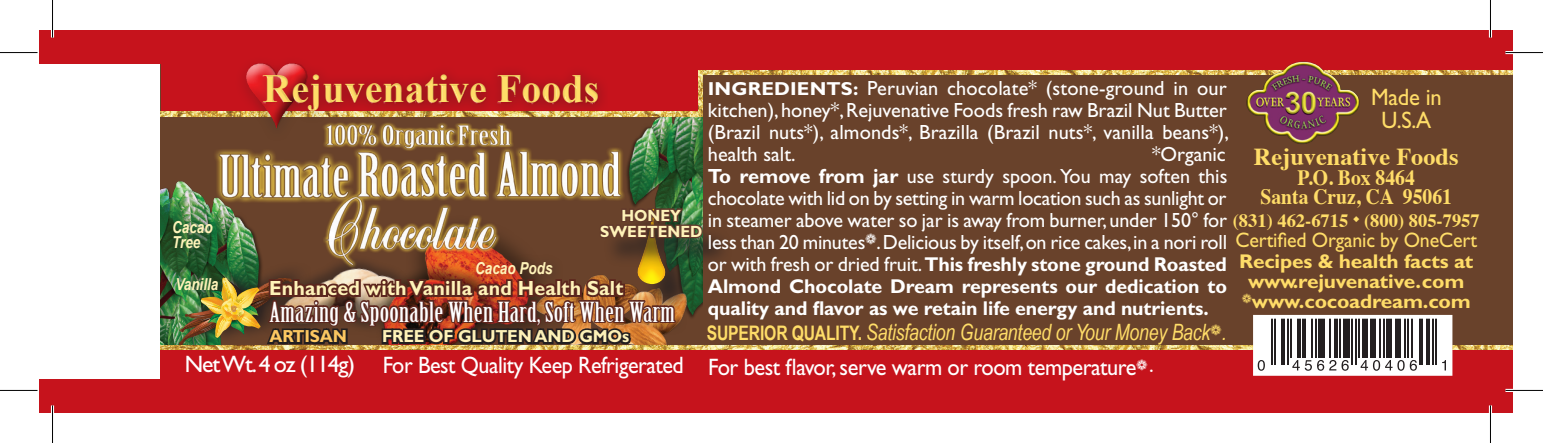
<style>
.page{position:relative;width:1543px;height:443px;background:#fff}
.page>*{position:absolute;margin:0;border:0;box-sizing:border-box;transform-origin:0 0}
.t1{font:700 40px "Times New Roman";color:#ffdd68}
.t2{font:27px "Birch Std";letter-spacing:.01em;color:#fff;scale:1.2 1}
.t3{font:700 24.25px "Times";color:#ffdd68}
.t4{font:23.75px "Gill Sans";letter-spacing:-.02em;color:#fff;scale:.94 1}
.t5{font:23.75px "Gill Sans";letter-spacing:-.02em;color:#fff;scale:.93 1}
.t6{font:23.75px "Gill Sans";letter-spacing:-.05em;color:#fff}
.t7{font:23.75px/22.5px "Gill Sans";letter-spacing:-.01em;color:#ffdd68;text-align:center;scale:.95 1}
.t8{font:italic 22.5px "Arial Narrow";letter-spacing:-.01em;color:#ffdd68;scale:.96 1}
.t9{font:700 21.75px/20px "Times";color:#ffdd68;text-align:center;scale:.9 1}
.t10{font:21px "Gill Sans";letter-spacing:-.01em;color:#ffdd68;scale:.95 1}
.t11{font:20.5px/22px "Gill Sans";letter-spacing:-.01em;color:#fff;text-align:justify}
.t12{font:700 20.5px "Gill Sans";letter-spacing:.01em;color:#fff3b9;scale:.96 1}
.t13{font:700 20px/22px "Gill Sans";letter-spacing:-.005em;color:#fff;text-align:justify}
.t14{font:700 20px/19.8px "Gill Sans";letter-spacing:-.01em;color:#ffdd68;text-align:center;scale:1.05 1}
.t15{font:700 18.75px "Gill Sans";color:#fff;scale:1.05 1}
.t16{font:700 17.5px "Gill Sans";letter-spacing:-.01em;color:#fff3b9;scale:.96 1}
.t17{font:700 17.5px "Gill Sans";color:#fec962;scale:.96 1}
.t18{font:italic 700 16.5px "Arial";color:#fff3b9;scale:.82 1}
.t19{font:700 16.25px "Gill Sans";color:#fff3b9;scale:.94 1}
.s1{font-weight:700;font-size:18.75px}
.s2{font-weight:700}
.s3{font-weight:400;font-size:20.5px}
.s4{font-family:"Times";font-weight:700;font-size:18.75px;color:#ffdd68}
.s5{font-weight:700;font-style:normal;font-size:20px}
.s6{font-family:"Times";font-size:22.5px}
</style>
<div class="page">
<div style="left:161px;top:60px;width:1351px;height:319px;background:#69422b"></div>
<div style="left:39px;top:379px;width:135px;height:33px;background:#c6131c"></div>
<div style="left:39px;top:30px;width:135px;height:34px;background:#c6131c"></div>
<div style="left:631px;top:30px;width:881px;height:42px;background:#c6131c"></div>
<img style="left:161px;top:181px;width:65px;height:164px">
<img style="left:627px;top:117px;width:75px;height:89px">
<div style="left:602px;top:211px;width:130px;height:56px;background:#231f20;opacity:.75"></div>
<div style="left:160px;top:208px;width:64px;height:51px;background:#231f20;opacity:.15"></div>
<div style="left:163px;top:265px;width:66px;height:37px;background:#231f20;opacity:.15"></div>
<div style="left:161px;top:30px;width:541px;height:85px;background:#c6131c"></div>
<div style="left:161px;top:349px;width:1351px;height:63px;background:#c6131c"></div>
<img style="left:460px;top:123px;width:53px;height:24px">
<img style="left:323px;top:123px;width:137px;height:21px">
<img style="left:177px;top:206px;width:527px;height:144px">
<img style="left:702px;top:70px;width:810px;height:5px">
<img style="left:161px;top:111px;width:541px;height:6px">
<img style="left:698px;top:71px;width:4px;height:45px">
<img style="left:161px;top:345px;width:1351px;height:4px">
<div style="left:231px;top:52px;width:86px;height:90px;background:#231f20;opacity:.18"></div>
<div style="left:242px;top:66px;width:69px;height:66px;background:#231f20;opacity:.92"></div>
<div style="left:251px;top:63px;width:56px;height:66px;background:#68412a"></div>
<div style="left:248px;top:61px;width:360px;height:62px;background:#231f20;opacity:.25"></div>
<div style="left:265px;top:75px;width:333px;height:36px;background:#231f20;opacity:.81"></div>
<svg style="left:1258px;top:320px;width:189px;height:50px;background:#d2d1d1"></svg>
<svg style="left:1258px;top:360px;width:6px;height:10px"></svg>
<hr style="left:1270px;top:316px;width:2px;height:48px;background:#231f20">
<hr style="left:1274px;top:316px;width:2px;height:48px;background:#231f20">
<hr style="left:1281px;top:316px;width:3px;height:48px;background:#231f20">
<hr style="left:1286px;top:316px;width:2px;height:48px;background:#231f20">
<hr style="left:1290px;top:316px;width:1px;height:41px;background:#231f20">
<hr style="left:1297px;top:316px;width:3px;height:41px;background:#231f20">
<hr style="left:1302px;top:316px;width:3px;height:41px;background:#231f20">
<hr style="left:1311px;top:316px;width:1px;height:41px;background:#231f20">
<hr style="left:1314px;top:316px;width:2px;height:41px;background:#231f20">
<div style="left:1318px;top:316px;width:7px;height:41px;background:#231f20"></div>
<hr style="left:1328px;top:316px;width:2px;height:41px;background:#231f20">
<svg style="left:1333px;top:320px;width:4px;height:37px"></svg>
<svg style="left:1292px;top:360px;width:56px;height:10px"></svg>
<hr style="left:1339px;top:316px;width:1px;height:41px;background:#231f20">
<div style="left:1342px;top:316px;width:7px;height:41px;background:#231f20"></div>
<hr style="left:1351px;top:316px;width:2px;height:48px;background:#231f20">
<hr style="left:1354px;top:316px;width:2px;height:48px;background:#231f20">
<hr style="left:1358px;top:316px;width:2px;height:41px;background:#231f20">
<div style="left:1361px;top:316px;width:6px;height:41px;background:#231f20"></div>
<div style="left:1370px;top:316px;width:5px;height:41px;background:#231f20"></div>
<hr style="left:1379px;top:316px;width:2px;height:41px;background:#231f20">
<hr style="left:1382px;top:316px;width:2px;height:41px;background:#231f20">
<div style="left:1386px;top:316px;width:5px;height:41px;background:#231f20"></div>
<div style="left:1395px;top:316px;width:5px;height:41px;background:#231f20"></div>
<hr style="left:1403px;top:316px;width:2px;height:41px;background:#231f20">
<svg style="left:1360px;top:360px;width:56px;height:10px"></svg>
<hr style="left:1407px;top:316px;width:2px;height:41px;background:#231f20">
<hr style="left:1410px;top:316px;width:2px;height:41px;background:#231f20">
<hr style="left:1419px;top:316px;width:4px;height:48px;background:#231f20">
<hr style="left:1426px;top:316px;width:4px;height:48px;background:#231f20">
<hr style="left:1431px;top:316px;width:2px;height:48px;background:#231f20">
<hr style="left:1435px;top:316px;width:1px;height:48px;background:#231f20">
<svg style="left:1441px;top:360px;width:4px;height:10px"></svg>
<div style="left:1253px;top:315px;width:199px;height:60px;border:4px solid #fff"></div>
<img style="left:1239px;top:61px;width:124px;height:83px">
<img style="left:492px;top:140px;width:135px;height:60px">
<img style="left:340px;top:140px;width:148px;height:68px">
<img style="left:204px;top:144px;width:149px;height:60px">
<hr style="left:1505px;top:51px;width:37px;height:3px;background:#fff">
<svg style="left:0;top:389px;width:37px;height:1px"></svg>
<svg style="left:1505px;top:388px;width:37px;height:4px"></svg>
<hr style="left:51px;top:0;width:3px;height:38px;background:#fff">
<hr style="left:51px;top:405px;width:3px;height:37px;background:#fff">
<hr style="left:1488px;top:0;width:3px;height:38px;background:#fff">
<hr style="left:1488px;top:405px;width:3px;height:37px;background:#fff">
<hr style="left:0;top:52px;width:38px;height:1px;background:#000">
<hr style="left:1505px;top:52px;width:37px;height:1px;background:#000">
<hr style="left:0;top:390px;width:38px;height:1px;background:#000">
<hr style="left:1505px;top:390px;width:37px;height:1px;background:#000">
<hr style="left:52px;top:0;width:1px;height:38px;background:#000">
<hr style="left:52px;top:405px;width:1px;height:37px;background:#000">
<hr style="left:1489px;top:0;width:1px;height:38px;background:#000">
<hr style="left:1489px;top:405px;width:1px;height:37px;background:#000">
<h1 class="t1" style="left:262px;top:61px;width:338px">Rejuvenative Foods</h1>
<p class="t11" style="left:708px;top:77px;width:522px;text-indent:145px"><span class="s1">:</span> Peruvian chocolate* (stone-ground in our kitchen), honey*, Rejuvenative Foods fresh raw Brazil Nut Butter (Brazil nuts*), almonds*, Brazilla (Brazil nuts*, vanilla beans*), health salt.</p>
<p class="t15" style="left:708px;top:77px;width:14px">Ingred</p>
<p class="t15" style="left:790px;top:77px;width:21px">ientS</p>
<p class="t7" style="left:1370px;top:86px;width:76px">Made in<br>U.S.A</p>
<p class="t11" style="left:708px;top:143px;width:521px;text-indent:444px">*Organic <span class="s2">To remove from jar</span> use sturdy spoon. You may soften this chocolate with lid on by setting in warm location such as sunlight or</p>
<p class="t11" style="left:708px;top:231px;width:521px">less than 20 minutes . Delicious by itself, on rice cakes, in a nori roll</p>
<p class="t13" style="left:708px;top:253px;width:520px"><span class="s3">or with fresh or dried fruit.</span> This freshly stone ground Roasted Almond Chocolate Dream represents our dedication to quality and flavor as we retain life energy and nutrients.</p>
<p class="t3" style="left:1253px;top:133px;width:206px">Rejuvenative Foods</p>
<p class="t9" style="left:1260px;top:165px;width:214px">P.O. Box 8464<br>Santa Cruz, CA 95061</p>
<p class="t11" style="left:708px;top:209px;width:773px">in steamer above water so jar is away from burner, under 150° for <span class="s4">(831) 462-6715</span> <sup>◆</sup> <span class="s4">(800) 805-7957</span></p>
<p class="t10" style="left:1235px;top:227px;width:256px">Certified Organic by OneCert</p>
<p class="t14" style="left:1239px;top:251px;width:224px">Recipes &amp; health facts at www.rejuvenative.com www.cocoadream.com</p>
<p class="t19" style="left:621px;top:205px;width:27px">Hone</p>
<p class="t19" style="left:670px;top:205px;width:13px">y</p>
<p class="t18" style="left:172px;top:216px;width:51px">Cacao</p>
<p class="t19" style="left:600px;top:222px;width:41px">Sweetened</p>
<p class="t18" style="left:172px;top:231px;width:36px">Tree</p>
<p class="t18" style="left:175px;top:273px;width:54px">Vanilla</p>
<p class="t18" style="left:475px;top:258px;width:96px">Cacao Pods</p>
<p class="t12" style="left:269px;top:276px;width:370px">Enhanced with Vanilla and Health Salt</p>
<h2 class="t2" style="left:269px;top:296px;width:339px">Amazing &amp; Spoonable When Hard, Soft When Warm</h2>
<p class="t8" style="left:706px;top:316px;width:543px"><span class="s5">SUPERIOR QUALITY.</span> Satisfaction Guaranteed or Your Money Back .</p>
<p class="t17" style="left:269px;top:326px;width:68px">Artisan</p>
<p class="t16" style="left:382px;top:326px;width:259px">FREE OF GLUTEN AND GMOs</p>
<p class="t6" style="left:185px;top:350px;width:172px">Net Wt. 4 oz (114g)</p>
<p class="t4" style="left:708px;top:353px;width:475px">For best flavor, serve warm or room temperature <span class="s6">.</span></p>
<p class="t5" style="left:382px;top:351px;width:325px">For Best Quality Keep Refrigerated</p>
</div>
